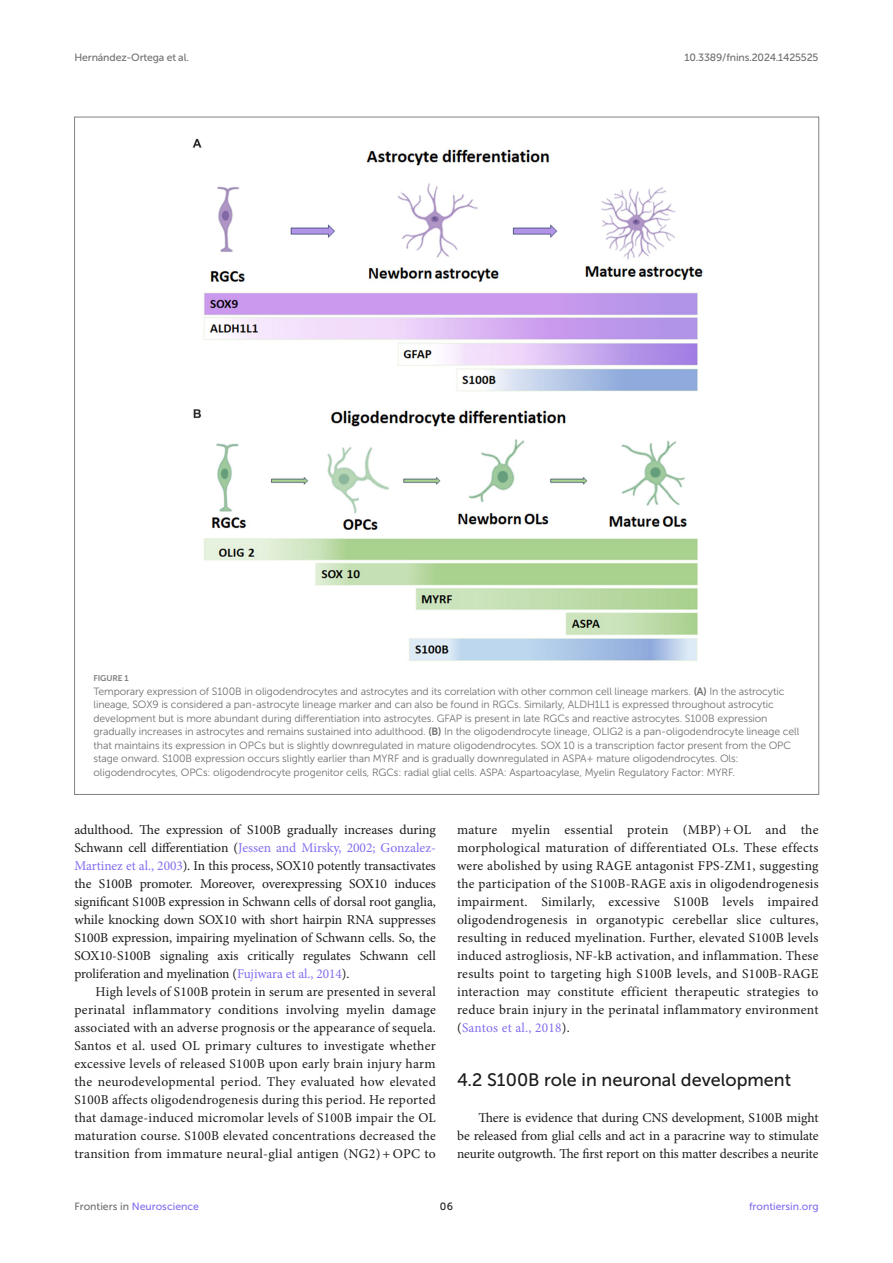
<style>
.page{position:relative;width:893px;height:1263px;background:#fff}
.page>*{position:absolute;margin:0;border:0;box-sizing:border-box;transform-origin:0 0}
.HEAD_2{font:18px "Museo Sans 500";color:#1b1c1b}
.TEXT{font:13.5px/18px "Minion Pro";letter-spacing:.01em;color:#1b1c1b;text-align:justify}
.TEXT_FLUSH{font:13.5px/18px "Minion Pro";letter-spacing:-.005em;color:#1b1c1b;text-align:justify}
.FIG_HD{font:10.5px/13.5px "Museo Sans 300";letter-spacing:-.01em;color:#706f70}
.t1{font:10.5px "Museo Sans 500";letter-spacing:-.015em;color:#706f70}
.t2{font:10.5px "Museo Sans 500";color:#856df0}
.t3{font:10.5px "Museo Sans 500";color:#1b1c1b}
.FIG_HD-2{font:8.25px "Museo Sans 700";letter-spacing:-.01em;color:#7e7f7f}
.s1{font-family:"Museo Sans 700"}
.s2{color:#856df0}
.s3{color:#706f70}
</style>
<div class="page">
<img style="left:192px;top:138px;width:511px;height:523px">
<p class="t1" style="left:74px;top:51px;width:116px">Hernández-Ortega et al.</p>
<p class="t1" style="left:684px;top:51px;width:136px">10.3389/fnins.2024.1425525</p>
<p class="FIG_HD-2" style="left:94px;top:673px;width:37px">FIGURE 1</p>
<p class="FIG_HD" style="left:94px;top:684px;width:707px">Temporary expression of S100B in oligodendrocytes and astrocytes and its correlation with other common cell lineage markers. <span class="s1">(A)</span> In the astrocytic lineage, SOX9 is considered a pan-astrocyte lineage marker and can also be found in RGCs. Similarly, ALDH1L1 is expressed throughout astrocytic development but is more abundant during differentiation into astrocytes. GFAP is present in late RGCs and reactive astrocytes. S100B expression gradually increases in astrocytes and remains sustained into adulthood. <span class="s1">(B)</span> In the oligodendrocyte lineage, OLIG2 is a pan-oligodendrocyte lineage cell that maintains its expression in OPCs but is slightly downregulated in mature oligodendrocytes. SOX 10 is a transcription factor present from the OPC stage onward. S100B expression occurs slightly earlier than MYRF and is gradually downregulated in ASPA+ mature oligodendrocytes. Ols: oligodendrocytes, OPCs: oligodendrocyte progenitor cells, RGCs: radial glial cells. ASPA: Aspartoacylase, Myelin Regulatory Factor: MYRF.</p>
<p class="TEXT" style="left:74px;top:821px;width:363px">adulthood. The expression of S100B gradually increases during Schwann cell differentiation (<span class="s2">Jessen and Mirsky, 2002; Gonzalez-Martinez et al., 2003</span>). In this process, SOX10 potently transactivates the S100B promoter. Moreover, overexpressing SOX10 induces significant S100B expression in Schwann cells of dorsal root ganglia, while knocking down SOX10 with short hairpin RNA suppresses S100B expression, impairing myelination of Schwann cells. So, the SOX10-S100B signaling axis critically regulates Schwann cell proliferation and myelination (<span class="s2">Fujiwara et al., 2014</span>).</p>
<p class="TEXT" style="left:74px;top:983px;width:363px;text-indent:21px">High levels of S100B protein in serum are presented in several perinatal inflammatory conditions involving myelin damage associated with an adverse prognosis or the appearance of sequela.<br>Santos et al. used OL primary cultures to investigate whether excessive levels of released S100B upon early brain injury harm the neurodevelopmental period. They evaluated how elevated S100B affects oligodendrogenesis during this period. He reported that damage-induced micromolar levels of S100B impair the OL maturation course. S100B elevated concentrations decreased the transition from immature neural-glial antigen (NG2) + OPC to</p>
<p class="TEXT" style="left:457px;top:821px;width:363px">mature myelin essential protein (MBP) + OL and the morphological maturation of differentiated OLs. These effects were abolished by using RAGE antagonist FPS-ZM1, suggesting the participation of the S100B-RAGE axis in oligodendrogenesis impairment. Similarly, excessive S100B levels impaired oligodendrogenesis in organotypic cerebellar slice cultures, resulting in reduced myelination. Further, elevated S100B levels induced astrogliosis, NF-kB activation, and inflammation. These results point to targeting high S100B levels, and S100B-RAGE interaction may constitute efficient therapeutic strategies to reduce brain injury in the perinatal inflammatory environment (<span class="s2">Santos et al., 2018</span>).</p>
<p class="HEAD_2" style="left:457px;top:1070px;width:336px">4.2 S100B role in neuronal development</p>
<p class="TEXT_FLUSH" style="left:457px;top:1109px;width:363px;text-indent:21px">There is evidence that during CNS development, S100B might be released from glial cells and act in a paracrine way to stimulate neurite outgrowth. The first report on this matter describes a neurite</p>
<p class="t2" style="left:74px;top:1200px;width:126px"><span class="s3">Frontiers in</span> Neuroscience</p>
<p class="t3" style="left:440px;top:1200px;width:15px">06</p>
<p class="t2" style="left:749px;top:1200px;width:71px">frontiersin.org</p>
</div>
